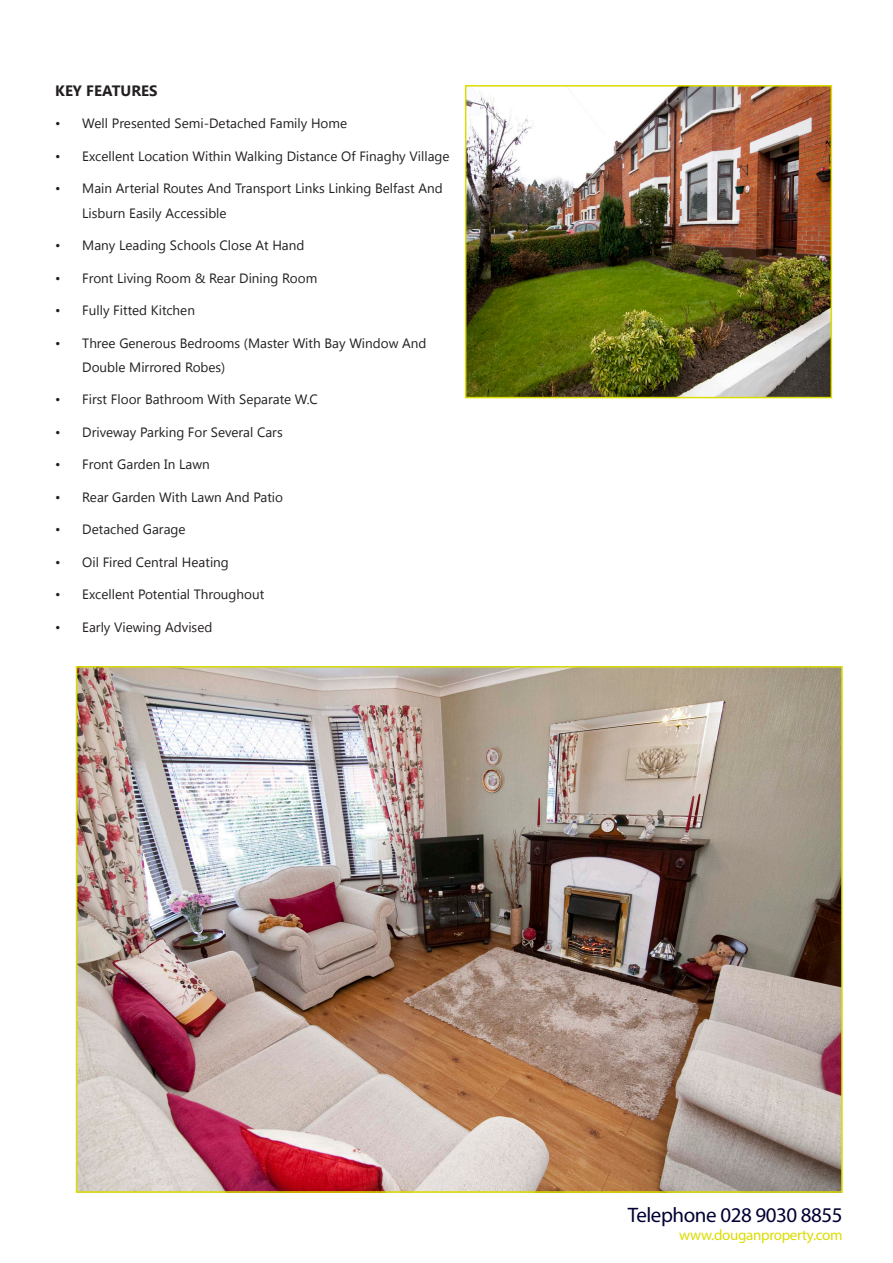
<style>
.page{position:relative;width:893px;height:1263px;background:#fff}
.page>*{position:absolute;margin:0;border:0;box-sizing:border-box;transform-origin:0 0}
.t1{font:21px "Myriad Pro";letter-spacing:-.02em;color:#003}
.t2{font:15px "Myriad Pro";letter-spacing:-.02em;color:#dbdc00}
.t3{font:700 15px "Segoe UI";color:#231f20}
.t4{font:13.5px/24px "Segoe UI";color:#231f20}
</style>
<div class="page">
<img style="left:79px;top:669px;width:761px;height:521px">
<img style="left:468px;top:88px;width:361px;height:307px">
<div style="left:465px;top:85px;width:367px;height:313px;border:2px solid #dbdc00"></div>
<p class="t3" style="left:55px;top:80px;width:104px">KEY FEATURES</p>
<p class="t4" style="left:55px;top:111px;width:293px">• Well Presented Semi-Detached Family Home</p>
<p class="t4" style="left:55px;top:144px;width:396px">• Excellent Location Within Walking Distance Of Finaghy Village</p>
<p class="t4" style="left:82px;top:176px;width:362px;text-indent:-27px">• Main Arterial Routes And Transport Links Linking Belfast And<br>Lisburn Easily Accessible</p>
<p class="t4" style="left:55px;top:233px;width:251px">• Many Leading Schools Close At Hand</p>
<p class="t4" style="left:55px;top:265px;width:263px">• Front Living Room &amp; Rear Dining Room</p>
<p class="t4" style="left:55px;top:298px;width:141px">• Fully Fitted Kitchen</p>
<p class="t4" style="left:82px;top:330px;width:346px;text-indent:-27px">• Three Generous Bedrooms (Master With Bay Window And<br>Double Mirrored Robes)</p>
<p class="t4" style="left:55px;top:387px;width:264px">• First Floor Bathroom With Separate W.C</p>
<p class="t4" style="left:55px;top:419px;width:229px">• Driveway Parking For Several Cars</p>
<p class="t4" style="left:55px;top:452px;width:156px">• Front Garden In Lawn</p>
<p class="t4" style="left:55px;top:484px;width:229px">• Rear Garden With Lawn And Patio</p>
<p class="t4" style="left:55px;top:517px;width:132px">• Detached Garage</p>
<p class="t4" style="left:55px;top:549px;width:175px">• Oil Fired Central Heating</p>
<p class="t4" style="left:55px;top:582px;width:211px">• Excellent Potential Throughout</p>
<p class="t4" style="left:55px;top:614px;width:159px">• Early Viewing Advised</p>
<p class="t1" style="left:628px;top:1202px;width:216px">Telephone 028 9030 8855</p>
<p class="t2" style="left:679px;top:1225px;width:165px">www.douganproperty.com</p>
</div>
